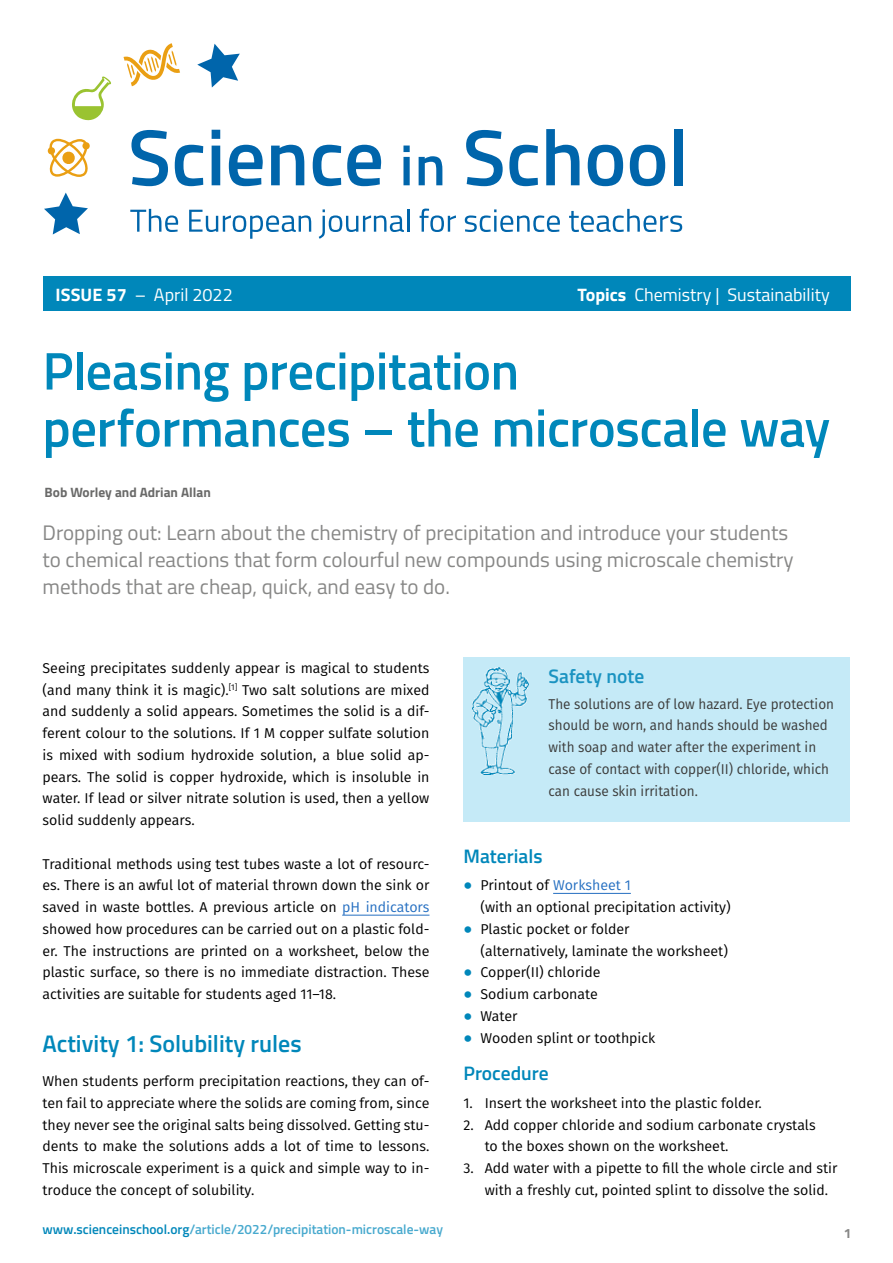
<style>
.page{position:relative;width:893px;height:1263px;background:#fff}
.page>*{position:absolute;margin:0;border:0;box-sizing:border-box;transform-origin:0 0}
.Heading_1{font:600 52.95px/57px "Titillium Web";letter-spacing:-.01em;color:#0087ba}
.Heading_2{font:600 24px "Titillium Web";color:#0087ba}
.Teaser{font:21px/27px "Titillium Web";color:#878786}
.Heading_3{font:600 19.5px "Titillium Web";color:#0087ba}
.Heading_Safety_note{font:600 19.5px "Titillium Web";color:#1a93c1}
.Issue{font:18px "Titillium Web";color:#fff}
.copy_FIRA{font:14.25px/21.8px "Fira Sans";color:#000;text-align:justify}
.List_figures_FIRA{font:14.25px/21.8px "Fira Sans";color:#000}
.Copy_safety_note{font:14.25px/21.8px "Fira Sans";color:#3b3b3a;scale:.95 1}
.t1{font:600 13.5px "Titillium Web";color:#47a9ce}
.Author{font:700 13.5px "Titillium Web";color:#6a6a69}
.t2{font:700 13.5px "Titillium Web";color:#878786}
.s1{font-weight:700}
.s2{color:#256fc1}
.s3{color:#0087ba}
</style>
<div class="page">
<svg style="left:197px;top:44px;width:43px;height:44px"></svg>
<svg style="left:72px;top:76px;width:39px;height:45px"></svg>
<svg style="left:131px;top:130px;width:37px;height:56px"></svg>
<svg style="left:175px;top:145px;width:28px;height:41px"></svg>
<svg style="left:212px;top:130px;width:8px;height:55px"></svg>
<svg style="left:229px;top:145px;width:34px;height:41px"></svg>
<svg style="left:271px;top:145px;width:33px;height:40px"></svg>
<svg style="left:313px;top:145px;width:28px;height:41px"></svg>
<svg style="left:347px;top:145px;width:34px;height:41px"></svg>
<svg style="left:403px;top:146px;width:7px;height:39px"></svg>
<svg style="left:419px;top:156px;width:23px;height:29px"></svg>
<svg style="left:466px;top:130px;width:37px;height:56px"></svg>
<svg style="left:509px;top:145px;width:29px;height:41px"></svg>
<svg style="left:546px;top:129px;width:33px;height:56px"></svg>
<svg style="left:588px;top:145px;width:35px;height:41px"></svg>
<svg style="left:630px;top:145px;width:35px;height:41px"></svg>
<div style="left:674px;top:129px;width:9px;height:56px;background:#0065ab"></div>
<svg style="left:130px;top:209px;width:48px;height:23px"></svg>
<svg style="left:189px;top:210px;width:122px;height:29px"></svg>
<svg style="left:319px;top:209px;width:85px;height:30px"></svg>
<hr style="left:407px;top:209px;width:2px;height:23px;background:#0065ab">
<svg style="left:420px;top:209px;width:36px;height:23px"></svg>
<svg style="left:465px;top:209px;width:95px;height:23px"></svg>
<svg style="left:569px;top:209px;width:113px;height:23px"></svg>
<svg style="left:124px;top:43px;width:56px;height:43px"></svg>
<svg style="left:44px;top:193px;width:44px;height:41px"></svg>
<svg style="left:47px;top:139px;width:43px;height:38px"></svg>
<hr style="left:342px;top:915px;width:87px;height:1px;background:#256fc1">
<div style="left:43px;top:276px;width:807px;height:35px;background:#0087ba"></div>
<div style="left:463px;top:657px;width:387px;height:42px;background:#c5eaf7"></div>
<div style="left:463px;top:674px;width:387px;height:121px;background:#c5eaf7"></div>
<div style="left:463px;top:775px;width:387px;height:46px;background:#c5eaf7"></div>
<hr style="left:553px;top:893px;width:78px;height:1px;background:#256fc1">
<img style="left:472px;top:667px;width:56px;height:108px">
<p class="Issue" style="left:55px;top:282px;width:179px"><span class="s1">ISSUE 57</span> – April 2022</p>
<p class="Issue" style="left:578px;top:282px;width:254px"><span class="s1">Topics</span> Chemistry | Sustainability</p>
<p class="Heading_1" style="left:43px;top:340px;width:789px">Pleasing precipitation performances – the microscale way</p>
<p class="Author" style="left:45px;top:482px;width:168px">Bob Worley and Adrian Allan</p>
<p class="Teaser" style="left:43px;top:518px;width:753px">Dropping out: Learn about the chemistry of precipitation and introduce your students to chemical reactions that form colourful new compounds using microscale chemistry methods that are cheap, quick, and easy to do.</p>
<p class="copy_FIRA" style="left:43px;top:657px;width:388px">Seeing precipitates suddenly appear is magical to students (and many think it is magic).<sup>[1]</sup> Two salt solutions are mixed and suddenly a solid appears. Sometimes the solid is a dif&shy;ferent colour to the solutions. If 1 M copper sulfate solution is mixed with sodium hydroxide solution, a blue solid ap&shy;pears. The solid is copper hydroxide, which is insoluble in water. If lead or silver nitrate solution is used, then a yellow solid suddenly appears.</p>
<p class="copy_FIRA" style="left:43px;top:852px;width:388px">Traditional methods using test tubes waste a lot of resourc&shy;es. There is an awful lot of material thrown down the sink or saved in waste bottles. A previous article on <span class="s2">pH indicators </span>showed how procedures can be carried out on a plastic fold&shy;er. The instructions are printed on a worksheet, below the plastic surface, so there is no immediate distraction. These activities are suitable for students aged 11–18.</p>
<p class="Heading_2" style="left:43px;top:1026px;width:261px">Activity 1: Solubility rules</p>
<p class="copy_FIRA" style="left:43px;top:1070px;width:388px">When students perform precipitation reactions, they can of&shy;ten fail to appreciate where the solids are coming from, since they never see the original salts being dissolved. Getting stu&shy;dents to make the solutions adds a lot of time to lessons.<br>This microscale experiment is a quick and simple way to in&shy;troduce the concept of solubility.</p>
<p class="Heading_Safety_note" style="left:549px;top:661px;width:97px">Safety note</p>
<p class="Copy_safety_note" style="left:549px;top:692px;width:302px">The solutions are of low hazard. Eye protection should be worn, and hands should be washed with soap and water after the experiment in case of contact with copper(II) chloride, which can cause skin irritation.</p>
<p class="Heading_3" style="left:463px;top:841px;width:81px">Materials</p>
<p class="copy_FIRA" style="left:480px;top:874px;width:252px;text-indent:-17px"><span class="s3">⦁</span> Printout of <span class="s2">Worksheet 1<br></span>(with an optional precipitation activity)</p>
<p class="copy_FIRA" style="left:480px;top:918px;width:249px;text-indent:-17px"><span class="s3">⦁</span> Plastic pocket or folder<br>(alternatively, laminate the worksheet)</p>
<p class="copy_FIRA" style="left:463px;top:961px;width:138px"><span class="s3">⦁</span> Copper(II) chloride</p>
<p class="copy_FIRA" style="left:463px;top:983px;width:136px"><span class="s3">⦁</span> Sodium carbonate</p>
<p class="copy_FIRA" style="left:463px;top:1005px;width:56px"><span class="s3">⦁</span> Water</p>
<p class="copy_FIRA" style="left:463px;top:1026px;width:193px"><span class="s3">⦁</span> Wooden splint or toothpick</p>
<p class="Heading_3" style="left:463px;top:1059px;width:87px">Procedure</p>
<p class="List_figures_FIRA" style="left:463px;top:1092px;width:300px">1. Insert the worksheet into the plastic folder.</p>
<p class="List_figures_FIRA" style="left:485px;top:1113px;width:332px;text-indent:-21px">2. Add copper chloride and sodium carbonate crystals to the boxes shown on the worksheet.</p>
<p class="List_figures_FIRA" style="left:485px;top:1157px;width:354px;text-indent:-21px">3. Add water with a pipette to fill the whole circle and stir with a freshly cut, pointed splint to dissolve the solid.</p>
<p class="t1" style="left:43px;top:1219px;width:402px"><span class="s3">www.scienceinschool.org</span>/article/2022/precipitation-microscale-way</p>
<p class="t2" style="left:844px;top:1223px;width:9px">1</p>
</div>
